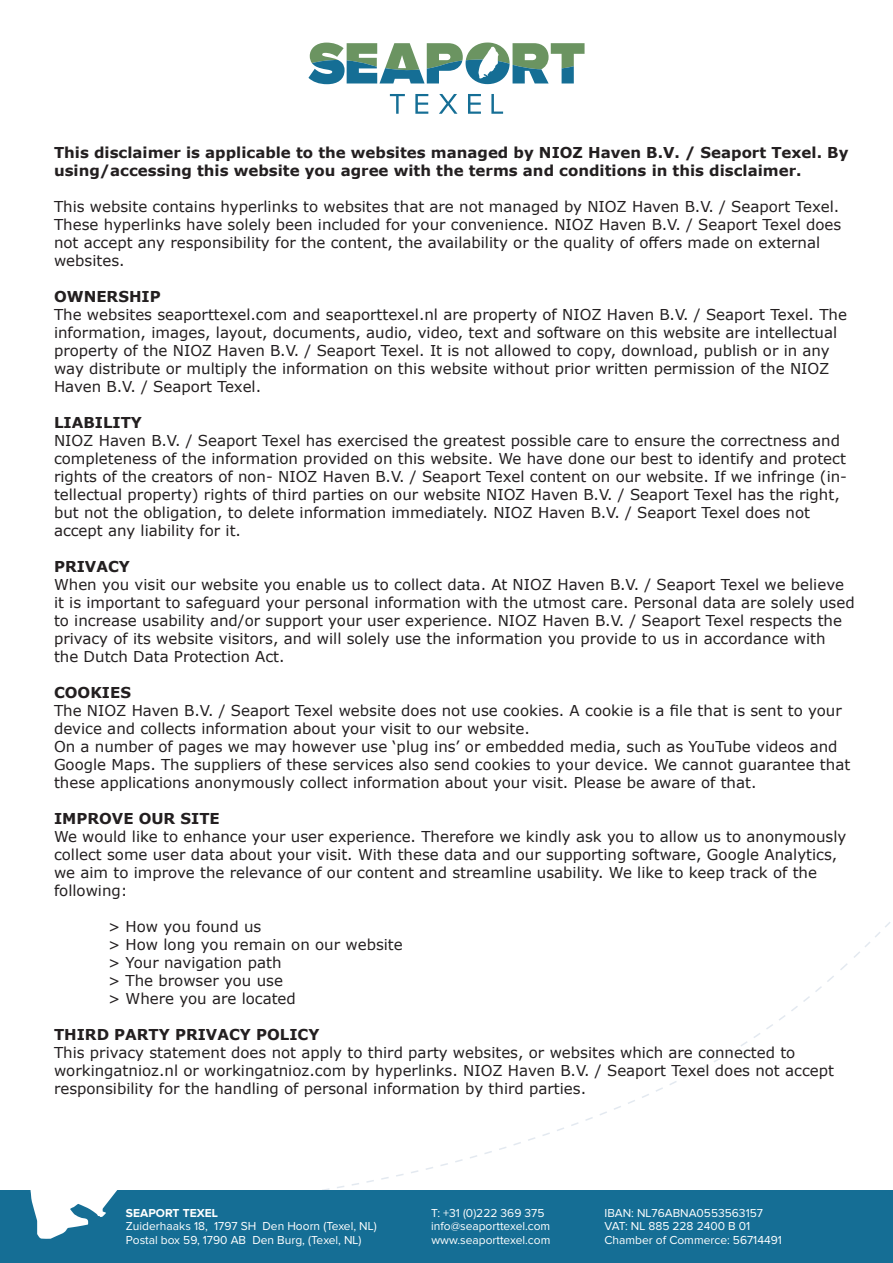
<style>
.page{position:relative;width:893px;height:1263px;background:#fff}
.page>*{position:absolute;margin:0;border:0;box-sizing:border-box;transform-origin:0 0}
.t1{font:15px/18px "Verdana";color:#231f20}
.t2{font:700 15px/18px "Verdana";color:#231f20}
.t3{font:12px/13.5px "Proxima Nova";color:#fff}
.s1{font-weight:700}
</style>
<div class="page">
<div style="left:0;top:1191px;width:893px;height:72px;background:#156e95"></div>
<svg style="left:30px;top:1190px;width:171px;height:49px"></svg>
<svg style="left:390px;top:94px;width:15px;height:20px"></svg>
<svg style="left:415px;top:94px;width:13px;height:20px"></svg>
<svg style="left:439px;top:94px;width:18px;height:20px"></svg>
<svg style="left:468px;top:94px;width:13px;height:20px"></svg>
<svg style="left:491px;top:94px;width:12px;height:20px"></svg>
<svg style="left:308px;top:43px;width:277px;height:41px"></svg>
<p class="t2" style="left:54px;top:143px;width:796px">This disclaimer is applicable to the websites managed by NIOZ Haven B.V. / Seaport Texel. By using/accessing this website you agree with the terms and conditions in this disclaimer.</p>
<p class="t1" style="left:54px;top:198px;width:789px">This website contains hyperlinks to websites that are not managed by NIOZ Haven B.V. / Seaport Texel.<br>These hyperlinks have solely been included for your convenience. NIOZ Haven B.V. / Seaport Texel does not accept any responsibility for the content, the availability or the quality of offers made on external websites.</p>
<p class="t2" style="left:54px;top:287px;width:108px">OWNERSHIP</p>
<p class="t1" style="left:54px;top:306px;width:794px">The websites seaporttexel.com and seaporttexel.nl are property of NIOZ Haven B.V. / Seaport Texel. The information, images, layout, documents, audio, video, text and software on this website are intellectual property of the NIOZ Haven B.V. / Seaport Texel. It is not allowed to copy, download, publish or in any way distribute or multiply the information on this website without prior written permission of the NIOZ Haven B.V. / Seaport Texel.</p>
<p class="t2" style="left:54px;top:413px;width:90px">LIABILITY</p>
<p class="t1" style="left:54px;top:432px;width:794px">NIOZ Haven B.V. / Seaport Texel has exercised the greatest possible care to ensure the correctness and completeness of the information provided on this website. We have done our best to identify and protect rights of the creators of non- NIOZ Haven B.V. / Seaport Texel content on our website. If we infringe (in&shy;tellectual property) rights of third parties on our website NIOZ Haven B.V. / Seaport Texel has the right, but not the obligation, to delete information immediately. NIOZ Haven B.V. / Seaport Texel does not accept any liability for it.</p>
<p class="t2" style="left:54px;top:557px;width:77px">PRIVACY</p>
<p class="t1" style="left:54px;top:576px;width:802px">When you visit our website you enable us to collect data. At NIOZ Haven B.V. / Seaport Texel we believe it is important to safeguard your personal information with the utmost care. Personal data are solely used to increase usability and/or support your user experience. NIOZ Haven B.V. / Seaport Texel respects the privacy of its website visitors, and will solely use the information you provide to us in accordance with<br>the Dutch Data Protection Act.</p>
<p class="t2" style="left:54px;top:683px;width:79px">COOKIES</p>
<p class="t1" style="left:54px;top:702px;width:789px">The NIOZ Haven B.V. / Seaport Texel website does not use cookies. A cookie is a file that is sent to your device and collects information about your visit to our website.</p>
<p class="t1" style="left:54px;top:738px;width:798px">On a number of pages we may however use ‘plug ins’ or embedded media, such as YouTube videos and<br>Google Maps. The suppliers of these services also send cookies to your device. We cannot guarantee that these applications anonymously collect information about your visit. Please be aware of that.</p>
<p class="t2" style="left:54px;top:809px;width:167px">IMPROVE OUR SITE</p>
<p class="t1" style="left:54px;top:828px;width:794px">We would like to enhance your user experience. Therefore we kindly ask you to allow us to anonymously collect some user data about your visit. With these data and our supporting software, Google Analytics, we aim to improve the relevance of our content and streamline usability. We like to keep track of the following:</p>
<p class="t1" style="left:108px;top:918px;width:155px">&gt; How you found us</p>
<p class="t1" style="left:108px;top:936px;width:296px">&gt; How long you remain on our website</p>
<p class="t1" style="left:108px;top:954px;width:175px">&gt; Your navigation path</p>
<p class="t1" style="left:108px;top:972px;width:176px">&gt; The browser you use</p>
<p class="t1" style="left:108px;top:990px;width:189px">&gt; Where you are located</p>
<p class="t2" style="left:54px;top:1025px;width:267px">THIRD PARTY PRIVACY POLICY</p>
<p class="t1" style="left:54px;top:1044px;width:781px">This privacy statement does not apply to third party websites, or websites which are connected to workingatnioz.nl or workingatnioz.com by hyperlinks. NIOZ Haven B.V. / Seaport Texel does not accept responsibility for the handling of personal information by third parties.</p>
<p class="t3" style="left:126px;top:1206px;width:252px"><span class="s1">SEAPORT TEXEL<br></span>Zuiderhaaks 18, 1797 SH Den Hoorn (Texel, NL)</p>
<p class="t3" style="left:126px;top:1233px;width:237px">Postal box 59, 1790 AB Den Burg, (Texel, NL)</p>
<p class="t3" style="left:431px;top:1206px;width:121px">T: +31 (0)222 369 375 info@seaporttexel.com</p>
<p class="t3" style="left:431px;top:1233px;width:120px">www.seaporttexel.com</p>
<p class="t3" style="left:604px;top:1206px;width:160px">IBAN: NL76ABNA0553563157</p>
<p class="t3" style="left:604px;top:1220px;width:147px">VAT: NL 885 228 2400 B 01</p>
<p class="t3" style="left:604px;top:1233px;width:179px">Chamber of Commerce: 56714491</p>
</div>
